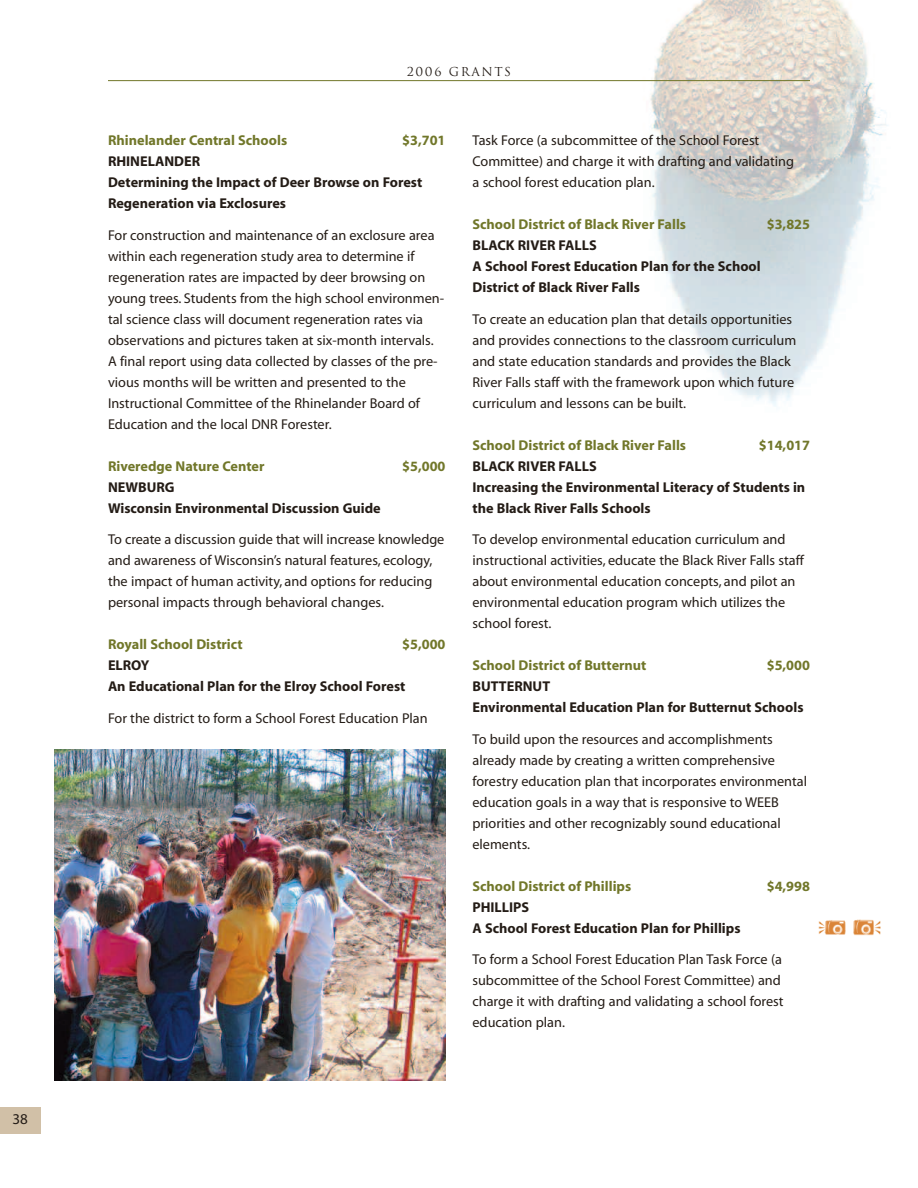
<style>
.page{position:relative;width:918px;height:1188px;background:#fff}
.page>*{position:absolute;margin:0;border:0;box-sizing:border-box;transform-origin:0 0}
.t1{font:15px "Myriad";color:#241c16}
.t2{font:14.25px/21px "Myriad";color:#241c16}
.t3{font:700 14.25px/21px "Myriad";color:#241c16}
.t4{font:700 14.25px "Myriad";color:#71772a}
.t5{font:12px "Trajan";letter-spacing:.13em;color:#241c16}
</style>
<div class="page">
<img style="left:621px;top:0;width:267px;height:407px">
<div style="left:0;top:1107px;width:40px;height:27px;background:#d1c0a7"></div>
<img style="left:54px;top:749px;width:392px;height:331px">
<hr style="left:108px;top:80px;width:702px;height:1px;background:#71772a">
<img style="left:819px;top:920px;width:27px;height:15px">
<svg style="left:855px;top:921px;width:26px;height:15px"></svg>
<img style="left:853px;top:919px;width:27px;height:16px">
<p class="t1" style="left:13px;top:1114px;width:17px">38</p>
<p class="t5" style="left:407px;top:65px;width:105px">2006 GRANTS</p>
<p class="t4" style="left:108px;top:135px;width:181px">Rhinelander Central Schools</p>
<p class="t4" style="left:402px;top:135px;width:45px">$3,701</p>
<p class="t3" style="left:108px;top:152px;width:316px">RHINELANDER<br>Determining the Impact of Deer Browse on Forest<br>Regeneration via Exclosures</p>
<p class="t2" style="left:108px;top:226px;width:338px">For construction and maintenance of an exclosure area within each regeneration study area to determine if regeneration rates are impacted by deer browsing on young trees. Students from the high school environmen&shy;tal science class will document regeneration rates via observations and pictures taken at six-month intervals.<br>A final report using data collected by classes of the pre&shy;vious months will be written and presented to the Instructional Committee of the Rhinelander Board of Education and the local DNR Forester.</p>
<p class="t4" style="left:108px;top:460px;width:158px">Riveredge Nature Center</p>
<p class="t4" style="left:402px;top:460px;width:45px">$5,000</p>
<p class="t3" style="left:108px;top:478px;width:274px">NEWBURG<br>Wisconsin Environmental Discussion Guide</p>
<p class="t2" style="left:108px;top:530px;width:338px">To create a discussion guide that will increase knowledge and awareness of Wisconsin’s natural features, ecology, the impact of human activity, and options for reducing personal impacts through behavioral changes.</p>
<p class="t4" style="left:108px;top:639px;width:136px">Royall School District</p>
<p class="t4" style="left:402px;top:639px;width:45px">$5,000</p>
<p class="t3" style="left:108px;top:656px;width:299px">ELROY<br>An Educational Plan for the Elroy School Forest</p>
<p class="t2" style="left:108px;top:709px;width:321px">For the district to form a School Forest Education Plan</p>
<p class="t2" style="left:473px;top:131px;width:323px">Task Force (a subcommittee of the School Forest<br>Committee) and charge it with drafting and validating a school forest education plan.</p>
<p class="t4" style="left:472px;top:219px;width:215px">School District of Black River Falls</p>
<p class="t4" style="left:767px;top:219px;width:45px">$3,825</p>
<p class="t3" style="left:472px;top:236px;width:290px">BLACK RIVER FALLS<br>A School Forest Education Plan for the School<br>District of Black River Falls</p>
<p class="t2" style="left:472px;top:310px;width:325px">To create an education plan that details opportunities and provides connections to the classroom curriculum and state education standards and provides the Black River Falls staff with the framework upon which future curriculum and lessons can be built.</p>
<p class="t4" style="left:472px;top:439px;width:215px">School District of Black River Falls</p>
<p class="t4" style="left:759px;top:439px;width:53px">$14,017</p>
<p class="t3" style="left:472px;top:457px;width:334px">BLACK RIVER FALLS<br>Increasing the Environmental Literacy of Students in the Black River Falls Schools</p>
<p class="t2" style="left:472px;top:530px;width:333px">To develop environmental education curriculum and instructional activities, educate the Black River Falls staff about environmental education concepts, and pilot an environmental education program which utilizes the school forest.</p>
<p class="t4" style="left:472px;top:660px;width:175px">School District of Butternut</p>
<p class="t4" style="left:767px;top:660px;width:45px">$5,000</p>
<p class="t3" style="left:472px;top:677px;width:333px">BUTTERNUT<br>Environmental Education Plan for Butternut Schools</p>
<p class="t2" style="left:472px;top:730px;width:336px">To build upon the resources and accomplishments already made by creating a written comprehensive forestry education plan that incorporates environmental education goals in a way that is responsive to WEEB priorities and other recognizably sound educational elements.</p>
<p class="t4" style="left:472px;top:880px;width:160px">School District of Phillips</p>
<p class="t4" style="left:767px;top:880px;width:45px">$4,998</p>
<p class="t3" style="left:472px;top:898px;width:270px">PHILLIPS<br>A School Forest Education Plan for Phillips</p>
<p class="t2" style="left:472px;top:950px;width:313px">To form a School Forest Education Plan Task Force (a subcommittee of the School Forest Committee) and charge it with drafting and validating a school forest education plan.</p>
</div>
